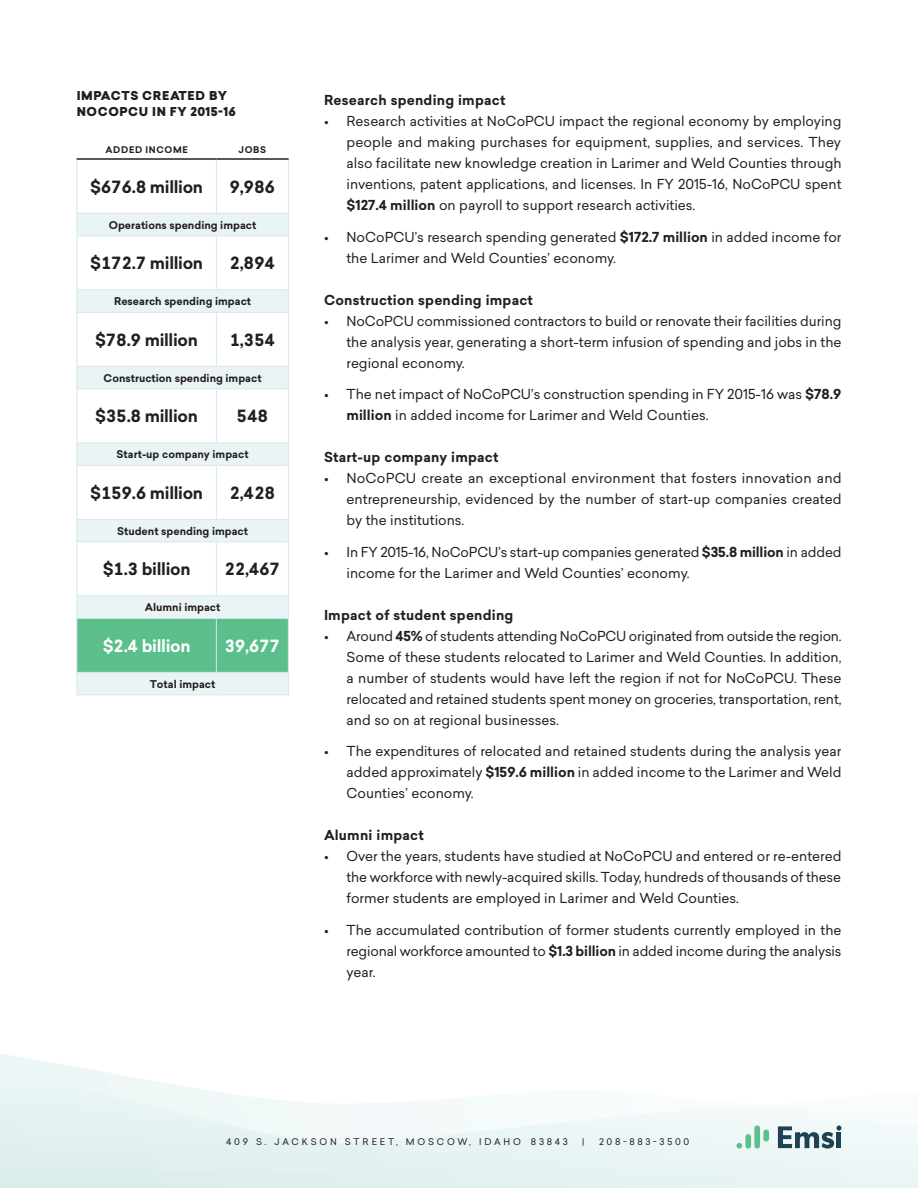
<style>
.page{position:relative;width:918px;height:1188px;background:#fff}
.page>*{position:absolute;margin:0;border:0;box-sizing:border-box;transform-origin:0 0}
.Table_Left{font:700 16.5px "Sailec";letter-spacing:-.02em;color:#231f20}
.Table_Right{font:700 16.5px "Sailec";letter-spacing:-.02em;color:#231f20}
.Table_Left-2{font:700 16.5px "Sailec";letter-spacing:-.02em;color:#fff}
.Table_Right-2{font:700 16.5px "Sailec";color:#fff}
.t1{font:13.5px/21px "Sailec";color:#231f20;text-align:justify}
.Heading_3{font:700 13.5px "Sailec";letter-spacing:.015em;color:#231f20}
.Figure_Title{font:900 12px/15.8px "Sailec";letter-spacing:.05em;color:#231f20}
.Table_Left-3{font:700 10.5px "Sailec";color:#231f20}
.t2{font:9px "Sailec";letter-spacing:.305em;color:#231f20}
.Table_Category{font:700 9px "Sailec";letter-spacing:.07em;color:#231f20}
.s1{font-weight:700}
</style>
<div class="page">
<svg style="left:0;top:1054px;width:101px;height:18px"></svg>
<svg style="left:0;top:1072px;width:918px;height:116px"></svg>
<svg style="left:778px;top:1125px;width:63px;height:24px"></svg>
<div style="left:745px;top:1134px;width:6px;height:15px;background:#5dbf8b;border-radius:3px"></div>
<div style="left:754px;top:1125px;width:6px;height:24px;background:#5dbf8b;border-radius:3px"></div>
<svg style="left:737px;top:1143px;width:5px;height:6px"></svg>
<div style="left:763px;top:1130px;width:6px;height:12px;background:#5dbf8b;border-radius:3px"></div>
<svg style="left:77px;top:214px;width:211px;height:382px"></svg>
<hr style="left:76px;top:158px;width:140px;height:2px;background:#231f20">
<hr style="left:216px;top:158px;width:73px;height:2px;background:#231f20">
<hr style="left:76px;top:160px;width:1px;height:53px;background:#d7e7ee">
<hr style="left:216px;top:160px;width:1px;height:53px;background:#d7e7ee">
<hr style="left:288px;top:160px;width:1px;height:53px;background:#d7e7ee">
<hr style="left:76px;top:213px;width:140px;height:1px;background:#d7e7ee">
<svg style="left:76px;top:214px;width:1px;height:22px"></svg>
<hr style="left:216px;top:213px;width:73px;height:1px;background:#d7e7ee">
<svg style="left:288px;top:214px;width:1px;height:22px"></svg>
<hr style="left:76px;top:236px;width:140px;height:1px;background:#d7e7ee">
<hr style="left:76px;top:236px;width:1px;height:54px;background:#d7e7ee">
<hr style="left:216px;top:236px;width:73px;height:1px;background:#d7e7ee">
<hr style="left:216px;top:236px;width:1px;height:54px;background:#d7e7ee">
<hr style="left:288px;top:236px;width:1px;height:54px;background:#d7e7ee">
<hr style="left:76px;top:290px;width:140px;height:1px;background:#d7e7ee">
<svg style="left:76px;top:290px;width:1px;height:22px"></svg>
<hr style="left:216px;top:290px;width:73px;height:1px;background:#d7e7ee">
<svg style="left:288px;top:291px;width:1px;height:21px"></svg>
<hr style="left:76px;top:312px;width:140px;height:1px;background:#d7e7ee">
<hr style="left:76px;top:313px;width:1px;height:53px;background:#d7e7ee">
<hr style="left:216px;top:312px;width:73px;height:1px;background:#d7e7ee">
<hr style="left:216px;top:313px;width:1px;height:53px;background:#d7e7ee">
<hr style="left:288px;top:313px;width:1px;height:53px;background:#d7e7ee">
<hr style="left:76px;top:366px;width:140px;height:1px;background:#d7e7ee">
<svg style="left:76px;top:367px;width:1px;height:21px"></svg>
<hr style="left:216px;top:366px;width:73px;height:1px;background:#d7e7ee">
<svg style="left:288px;top:367px;width:1px;height:21px"></svg>
<hr style="left:76px;top:388px;width:140px;height:1px;background:#d7e7ee">
<hr style="left:76px;top:389px;width:1px;height:53px;background:#d7e7ee">
<hr style="left:216px;top:388px;width:73px;height:1px;background:#d7e7ee">
<hr style="left:216px;top:389px;width:1px;height:53px;background:#d7e7ee">
<hr style="left:288px;top:389px;width:1px;height:53px;background:#d7e7ee">
<hr style="left:76px;top:442px;width:140px;height:1px;background:#d7e7ee">
<svg style="left:76px;top:443px;width:1px;height:22px"></svg>
<hr style="left:216px;top:442px;width:73px;height:1px;background:#d7e7ee">
<svg style="left:288px;top:443px;width:1px;height:22px"></svg>
<hr style="left:76px;top:465px;width:140px;height:1px;background:#d7e7ee">
<hr style="left:76px;top:466px;width:1px;height:53px;background:#d7e7ee">
<hr style="left:216px;top:465px;width:73px;height:1px;background:#d7e7ee">
<hr style="left:216px;top:466px;width:1px;height:53px;background:#d7e7ee">
<hr style="left:288px;top:466px;width:1px;height:53px;background:#d7e7ee">
<hr style="left:76px;top:519px;width:140px;height:1px;background:#d7e7ee">
<svg style="left:76px;top:520px;width:1px;height:22px"></svg>
<hr style="left:216px;top:519px;width:73px;height:1px;background:#d7e7ee">
<svg style="left:288px;top:520px;width:1px;height:22px"></svg>
<hr style="left:76px;top:542px;width:140px;height:1px;background:#d7e7ee">
<hr style="left:76px;top:542px;width:1px;height:54px;background:#d7e7ee">
<hr style="left:216px;top:542px;width:73px;height:1px;background:#d7e7ee">
<hr style="left:216px;top:542px;width:1px;height:54px;background:#d7e7ee">
<hr style="left:288px;top:542px;width:1px;height:54px;background:#d7e7ee">
<svg style="left:76px;top:596px;width:213px;height:98px;background:#9dd7bc"></svg>
<hr style="left:76px;top:694px;width:140px;height:1px;background:#d7e7ee">
<hr style="left:216px;top:694px;width:73px;height:1px;background:#d7e7ee">
<p class="Figure_Title" style="left:77px;top:88px;width:161px">IMPACTS CREATED BY<br>NOCOPCU IN FY 2015-16</p>
<p class="Table_Category" style="left:106px;top:143px;width:84px">ADDED INCOME</p>
<p class="Table_Category" style="left:239px;top:143px;width:29px">JOBS</p>
<p class="Table_Left" style="left:90px;top:175px;width:115px">$676.8 million</p>
<p class="Table_Right" style="left:230px;top:175px;width:47px">9,986</p>
<p class="Table_Left-3" style="left:109px;top:217px;width:149px">Operations spending impact</p>
<p class="Table_Left" style="left:90px;top:251px;width:115px">$172.7 million</p>
<p class="Table_Right" style="left:230px;top:251px;width:47px">2,894</p>
<p class="Table_Left-3" style="left:114px;top:294px;width:139px">Research spending impact</p>
<p class="Table_Left" style="left:95px;top:328px;width:104px">$78.9 million</p>
<p class="Table_Right" style="left:230px;top:328px;width:47px">1,354</p>
<p class="Table_Left-3" style="left:104px;top:370px;width:159px">Construction spending impact</p>
<p class="Table_Left" style="left:95px;top:404px;width:104px">$35.8 million</p>
<p class="Table_Right" style="left:237px;top:404px;width:33px">548</p>
<p class="Table_Left-3" style="left:117px;top:447px;width:133px">Start-up company impact</p>
<p class="Table_Left" style="left:90px;top:481px;width:115px">$159.6 million</p>
<p class="Table_Right" style="left:230px;top:481px;width:47px">2,428</p>
<p class="Table_Left-3" style="left:117px;top:523px;width:132px">Student spending impact</p>
<p class="Table_Left" style="left:103px;top:557px;width:89px">$1.3 billion</p>
<p class="Table_Right" style="left:224px;top:557px;width:58px">22,467</p>
<p class="Table_Left-3" style="left:145px;top:600px;width:77px">Alumni impact</p>
<p class="Table_Left-2" style="left:103px;top:634px;width:89px">$2.4 billion</p>
<p class="Table_Right-2" style="left:224px;top:634px;width:58px">39,677</p>
<p class="Table_Left-3" style="left:150px;top:676px;width:67px">Total impact</p>
<p class="Heading_3" style="left:324px;top:90px;width:183px">Research spending impact</p>
<p class="t1" style="left:346px;top:110px;width:497px;text-indent:-22px">• Research activities at NoCoPCU impact the regional economy by employing people and making purchases for equipment, supplies, and services. They also facilitate new knowledge creation in Larimer and Weld Counties through inventions, patent applications, and licenses. In FY 2015-16, NoCoPCU spent <span class="s1">$127.4 million</span> on payroll to support research activities.</p>
<p class="t1" style="left:346px;top:226px;width:497px;text-indent:-22px">• NoCoPCU’s research spending generated <span class="s1">$172.7 million</span> in added income for the Larimer and Weld Counties’ economy.</p>
<p class="Heading_3" style="left:324px;top:290px;width:211px">Construction spending impact</p>
<p class="t1" style="left:346px;top:310px;width:497px;text-indent:-22px">• NoCoPCU commissioned contractors to build or renovate their facilities during the analysis year, generating a short-term infusion of spending and jobs in the regional economy.</p>
<p class="t1" style="left:346px;top:383px;width:497px;text-indent:-22px">• The net impact of NoCoPCU’s construction spending in FY 2015-16 was <span class="s1">$78.9 million</span> in added income for Larimer and Weld Counties.</p>
<p class="Heading_3" style="left:324px;top:447px;width:176px">Start-up company impact</p>
<p class="t1" style="left:346px;top:467px;width:497px;text-indent:-22px">• NoCoPCU create an exceptional environment that fosters innovation and entrepreneurship, evidenced by the number of start-up companies created by the institutions.</p>
<p class="t1" style="left:346px;top:541px;width:497px;text-indent:-22px">• In FY 2015-16, NoCoPCU’s start-up companies generated <span class="s1">$35.8 million</span> in added income for the Larimer and Weld Counties’ economy.</p>
<p class="Heading_3" style="left:324px;top:605px;width:191px">Impact of student spending</p>
<p class="t1" style="left:346px;top:625px;width:497px;text-indent:-22px">• Around <span class="s1">45%</span> of students attending NoCoPCU originated from outside the region.<br>Some of these students relocated to Larimer and Weld Counties. In addition, a number of students would have left the region if not for NoCoPCU. These relocated and retained students spent money on groceries, transportation, rent, and so on at regional businesses.</p>
<p class="t1" style="left:346px;top:740px;width:497px;text-indent:-22px">• The expenditures of relocated and retained students during the analysis year added approximately <span class="s1">$159.6 million</span> in added income to the Larimer and Weld Counties’ economy.</p>
<p class="Heading_3" style="left:324px;top:825px;width:101px">Alumni impact</p>
<p class="t1" style="left:346px;top:845px;width:496px;text-indent:-22px">• Over the years, students have studied at NoCoPCU and entered or re-entered the workforce with newly-acquired skills. Today, hundreds of thousands of these former students are employed in Larimer and Weld Counties.</p>
<p class="t1" style="left:346px;top:919px;width:497px;text-indent:-22px">• The accumulated contribution of former students currently employed in the regional workforce amounted to <span class="s1">$1.3 billion</span> in added income during the analysis year.</p>
<p class="t2" style="left:226px;top:1135px;width:343px">409 S. JACKSON STREET, MOSCOW, IDAHO 83843</p>
<p class="t2" style="left:582px;top:1135px;width:4px">|</p>
<p class="t2" style="left:599px;top:1135px;width:92px">208-883-3500</p>
</div>
